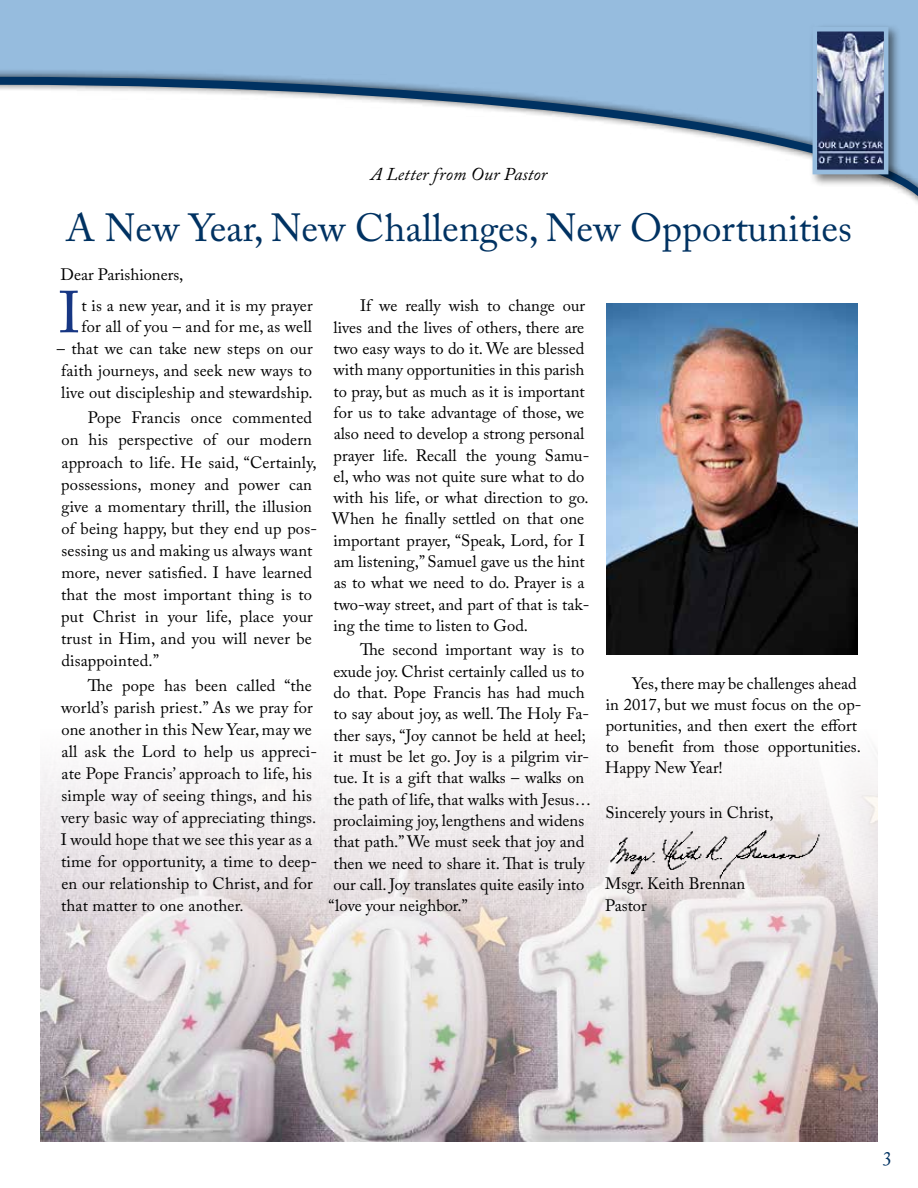
<style>
.page{position:relative;width:918px;height:1188px;background:#fff}
.page>*{position:absolute;margin:0;border:0;box-sizing:border-box;transform-origin:0 0}
.t1{font:58.65px "Adobe Caslon Pro";color:#163683}
.t2{font:39px "Adobe Caslon Pro";color:#003262}
.t3{font:21px "Adobe Caslon Pro";color:#003262}
.t4{font:italic 18px "Adobe Caslon Pro";letter-spacing:.01em;color:#000}
.t5{font:16.5px/22px "Adobe Caslon Pro";color:#000}
</style>
<div class="page">
<div style="left:0;top:0;width:918px;height:212px;background:#96bcde"></div>
<div style="left:0;top:69px;width:918px;height:152px;background:#000;opacity:.75"></div>
<svg style="left:0;top:77px;width:918px;height:138px;background:#dde6ed"></svg>
<div style="left:809px;top:24px;width:92px;height:163px;background:#000;opacity:.51"></div>
<img style="left:818px;top:32px;width:65px;height:137px">
<div style="left:813px;top:27px;width:75px;height:147px;border:4px solid #96bcde"></div>
<img style="left:41px;top:749px;width:837px;height:393px">
<img style="left:605px;top:815px;width:222px;height:71px">
<img style="left:606px;top:304px;width:251px;height:351px">
<p class="t4" style="left:371px;top:163px;width:178px">A Letter from Our Pastor</p>
<h2 class="t2" style="left:66px;top:205px;width:788px">A New Year, New Challenges, New Opportunities</h2>
<p class="t5" style="left:61px;top:263px;width:124px">Dear Parishioners,</p>
<h1 class="t1" style="left:59px;top:278px;width:23px">I</h1>
<p class="t5" style="left:81px;top:295px;width:233px;line-height:21px">t is a new year, and it is my prayer for all of you – and for me, as well</p>
<p class="t5" style="left:57px;top:338px;width:257px;text-align:justify">– that we can take new steps on our faith journeys, and seek new ways to live out discipleship and stewardship.</p>
<p class="t5" style="left:61px;top:407px;width:257px;text-indent:27px">Pope Francis once commented on his perspective of our modern approach to life. He said, “Certainly, possessions, money and power can give a momentary thrill, the illusion of being happy, but they end up pos&shy;sessing us and making us always want more, never satisfied. I have learned that the most important thing is to put Christ in your life, place your trust in Him, and you will never be disappointed.”</p>
<p class="t5" style="left:61px;top:674px;width:258px;text-indent:27px">The pope has been called “the world’s parish priest.” As we pray for one another in this New Year, may we all ask the Lord to help us appreci&shy;ate Pope Francis’ approach to life, his simple way of seeing things, and his very basic way of appreciating things.<br>I would hope that we see this year as a time for opportunity, a time to deep&shy;en our relationship to Christ, and for that matter to one another.</p>
<p class="t5" style="left:332px;top:295px;width:259px;line-height:21.3px;text-indent:28px">If we really wish to change our lives and the lives of others, there are two easy ways to do it. We are blessed with many opportunities in this parish to pray, but as much as it is important for us to take advantage of those, we also need to develop a strong personal prayer life. Recall the young Samu&shy;el, who was not quite sure what to do with his life, or what direction to go.<br>When he finally settled on that one important prayer, “Speak, Lord, for I am listening,” Samuel gave us the hint as to what we need to do. Prayer is a two-way street, and part of that is tak&shy;ing the time to listen to God.</p>
<p class="t5" style="left:360px;top:639px;width:226px">The second important way is to</p>
<p class="t5" style="left:334px;top:660px;width:252px">exude joy. Christ certainly called us to</p>
<p class="t5" style="left:334px;top:681px;width:252px">do that. Pope Francis has had much</p>
<p class="t5" style="left:333px;top:703px;width:257px">to say about joy, as well. The Holy Fa-</p>
<p class="t5" style="left:333px;top:724px;width:254px">ther says, “Joy cannot be held at heel;</p>
<p class="t5" style="left:334px;top:745px;width:257px">it must be let go. Joy is a pilgrim vir-</p>
<p class="t5" style="left:333px;top:767px;width:252px">tue. It is a gift that walks – walks on</p>
<p class="t5" style="left:333px;top:788px;width:259px">the path of life, that walks with Jesus…</p>
<p class="t5" style="left:334px;top:809px;width:252px">proclaiming joy, lengthens and widens</p>
<p class="t5" style="left:333px;top:831px;width:252px">that path.” We must seek that joy and</p>
<p class="t5" style="left:333px;top:852px;width:253px">then we need to share it. That is truly</p>
<p class="t5" style="left:334px;top:873px;width:252px">our call. Joy translates quite easily into</p>
<p class="t5" style="left:329px;top:894px;width:141px">“love your neighbor.”</p>
<p class="t5" style="left:605px;top:673px;width:258px;line-height:21px;text-indent:27px">Yes, there may be challenges ahead in 2017, but we must focus on the op&shy;portunities, and then exert the effort to benefit from those opportunities.<br>Happy New Year!</p>
<p class="t5" style="left:606px;top:801px;width:169px">Sincerely yours in Christ,</p>
<p class="t5" style="left:605px;top:872px;width:142px;line-height:22.5px">Msgr. Keith Brennan<br>Pastor</p>
<p class="t3" style="left:882px;top:1142px;width:12px">3</p>
</div>
